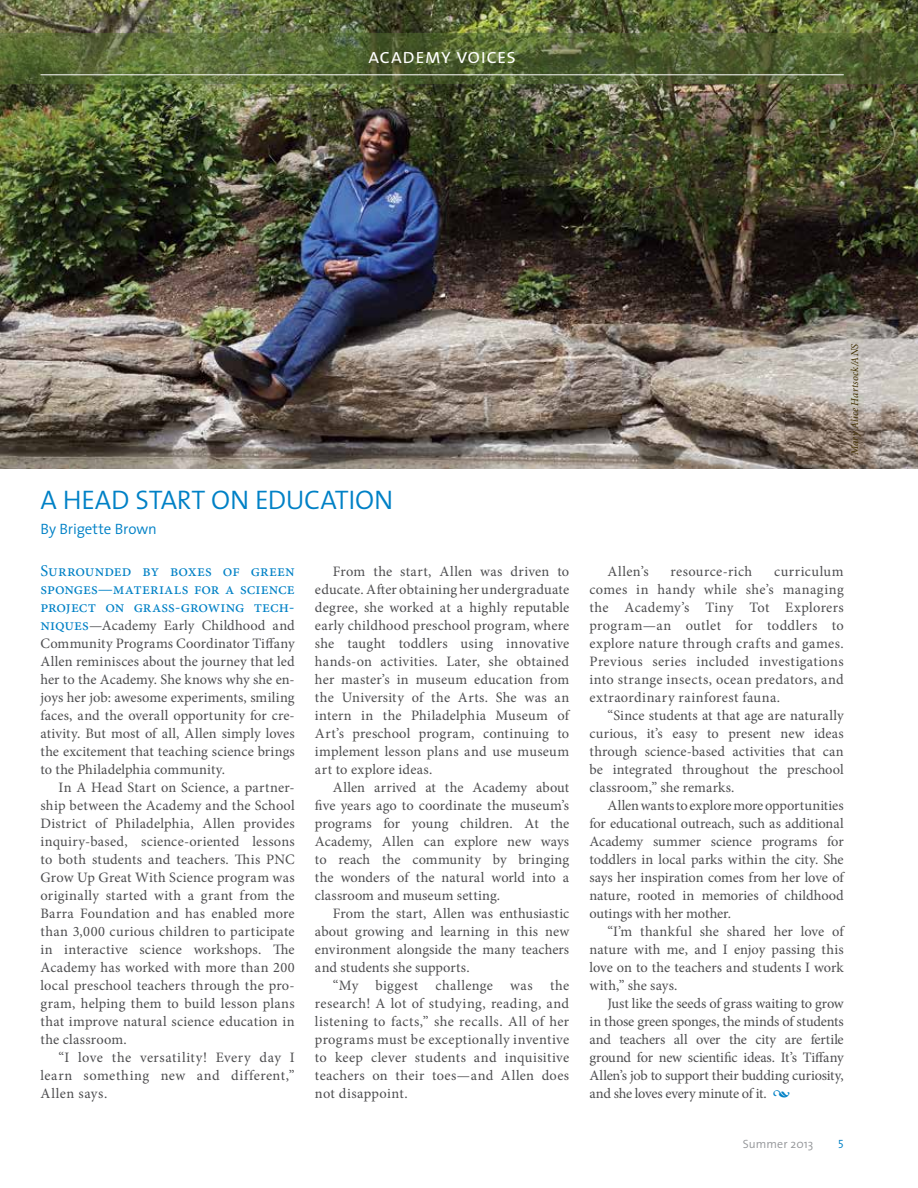
<style>
.page{position:relative;width:918px;height:1188px;background:#fff}
.page>*{position:absolute;margin:0;border:0;box-sizing:border-box;transform-origin:0 0}
.t1{font:300 27px "The Sans";letter-spacing:-.015em;color:#0081c6}
.t2{font:21px "The Sans Semi Light Caps";letter-spacing:.005em;color:#fff}
.t3{font:16.5px/18px "Minion Pro";color:#0081c6;text-align:justify}
.t4{font:300 15px "The Sans";letter-spacing:-.005em;color:#0081c6}
.t5{font:14.4px/18px "Minion Pro";letter-spacing:.01em;color:#4d4d4f;text-align:justify}
.t6{font:300 12px "The Sans";letter-spacing:.005em;color:#939598}
.t7{font:12px "The Sans Semi Light Caps";color:#0081c6}
.t8{font:italic 10.5px "Minion Pro";color:#413000}
.s1{font-size:16.5px;color:#0081c6}
.s2{font-style:italic;font-size:16.5px;color:#0081c6}
</style>
<div class="page">
<img style="left:0;top:0;width:918px;height:469px">
<svg style="left:0;top:33px;width:918px;height:51px;background:#566735"></svg>
<hr style="left:40px;top:74px;width:804px;height:1px;background:#fff">
<h2 class="t2" style="left:368px;top:39px;width:150px">academy voices</h2>
<h1 class="t1" style="left:40px;top:478px;width:262px">A Head Start on Educat</h1>
<h1 class="t1" style="left:349px;top:478px;width:46px">ion</h1>
<p class="t4" style="left:40px;top:516px;width:118px">By Brigette Brown</p>
<p class="t3" style="left:40px;top:562px;width:256px">Surrounded by boxes of green sponges—materials for a science project on grass-growing tech-</p>
<p class="t5" style="left:40px;top:616px;width:256px"><span class="s1">niques</span>—Academy Early Childhood and Community Programs Coordinator Tiffany Allen reminisces about the journey that led her to the Academy. She knows why she en&shy;joys her job: awesome experiments, smiling faces, and the overall opportunity for cre&shy;ativity. But most of all, Allen simply loves the excitement that teaching science brings to the Philadelphia community.</p>
<p class="t5" style="left:40px;top:778px;width:256px;text-indent:18px">In A Head Start on Science, a partner&shy;ship between the Academy and the School District of Philadelphia, Allen provides inquiry-based, science-oriented lessons to both students and teachers. This PNC Grow Up Great With Science program was originally started with a grant from the Barra Foundation and has enabled more than 3,000 curious children to participate in interactive science workshops. The Academy has worked with more than 200 local preschool teachers through the pro&shy;gram, helping them to build lesson plans that improve natural science education in the classroom.</p>
<p class="t5" style="left:40px;top:1048px;width:256px;text-indent:18px">“I love the versatility! Every day I learn something new and different,” Allen says.</p>
<p class="t5" style="left:315px;top:562px;width:257px;text-indent:18px">From the start, Allen was driven to educate. After obtaining her undergraduate degree, she worked at a highly reputable early childhood preschool program, where she taught toddlers using innovative hands-on activities. Later, she obtained her master’s in museum education from the University of the Arts. She was an intern in the Philadelphia Museum of Art’s preschool program, continuing to implement lesson plans and use museum art to explore ideas.</p>
<p class="t5" style="left:315px;top:778px;width:256px;text-indent:18px">Allen arrived at the Academy about five years ago to coordinate the museum’s programs for young children. At the Academy, Allen can explore new ways to reach the community by bringing the wonders of the natural world into a classroom and museum setting.</p>
<p class="t5" style="left:315px;top:904px;width:256px;text-indent:18px">From the start, Allen was enthusiastic about growing and learning in this new environment alongside the many teachers and students she supports.</p>
<p class="t5" style="left:315px;top:976px;width:256px;text-indent:18px">“My biggest challenge was the research! A lot of studying, reading, and listening to facts,” she recalls. All of her programs must be exceptionally inventive to keep clever students and inquisitive teachers on their toes—and Allen does not disappoint.</p>
<p class="t8" style="left:848px;top:455px;width:113px;rotate:-90deg">Mary Alice Hartsock/ANS</p>
<p class="t5" style="left:589px;top:562px;width:256px;text-indent:185px">curriculum comes in handy while she’s managing the Academy’s Tiny Tot Explorers program—an outlet for toddlers to explore nature through crafts and games.<br>Previous series included investigations into strange insects, ocean predators, and extraordinary rainforest fauna.</p>
<p class="t5" style="left:589px;top:706px;width:256px;text-indent:18px">“Since students at that age are naturally curious, it’s easy to present new ideas through science-based activities that can be integrated throughout the preschool classroom,” she remarks.</p>
<p class="t5" style="left:589px;top:796px;width:257px;text-indent:18px">Allen wants to explore more opportunities for educational outreach, such as additional Academy summer science programs for toddlers in local parks within the city. She says her inspiration comes from her love of nature, rooted in memories of childhood outings with her mother.</p>
<p class="t5" style="left:589px;top:922px;width:257px;text-indent:18px">“I’m thankful she shared her love of nature with me, and I enjoy passing this love on to the teachers and students I work with,” she says.</p>
<p class="t5" style="left:589px;top:994px;width:256px;text-indent:18px">Just like the seeds of grass waiting to grow in those green sponges, the minds of students and teachers all over the city are fertile ground for new scientific ideas. It’s Tiffany Allen’s job to support their budding curiosity, and she loves every minute of it. <span class="s2">•</span></p>
<p class="t5" style="left:607px;top:562px;width:43px">Allen’s</p>
<p class="t5" style="left:671px;top:562px;width:83px">resource-rich</p>
<p class="t6" style="left:743px;top:1134px;width:72px">Summer 2013</p>
<p class="t7" style="left:838px;top:1134px;width:7px">5</p>
</div>
